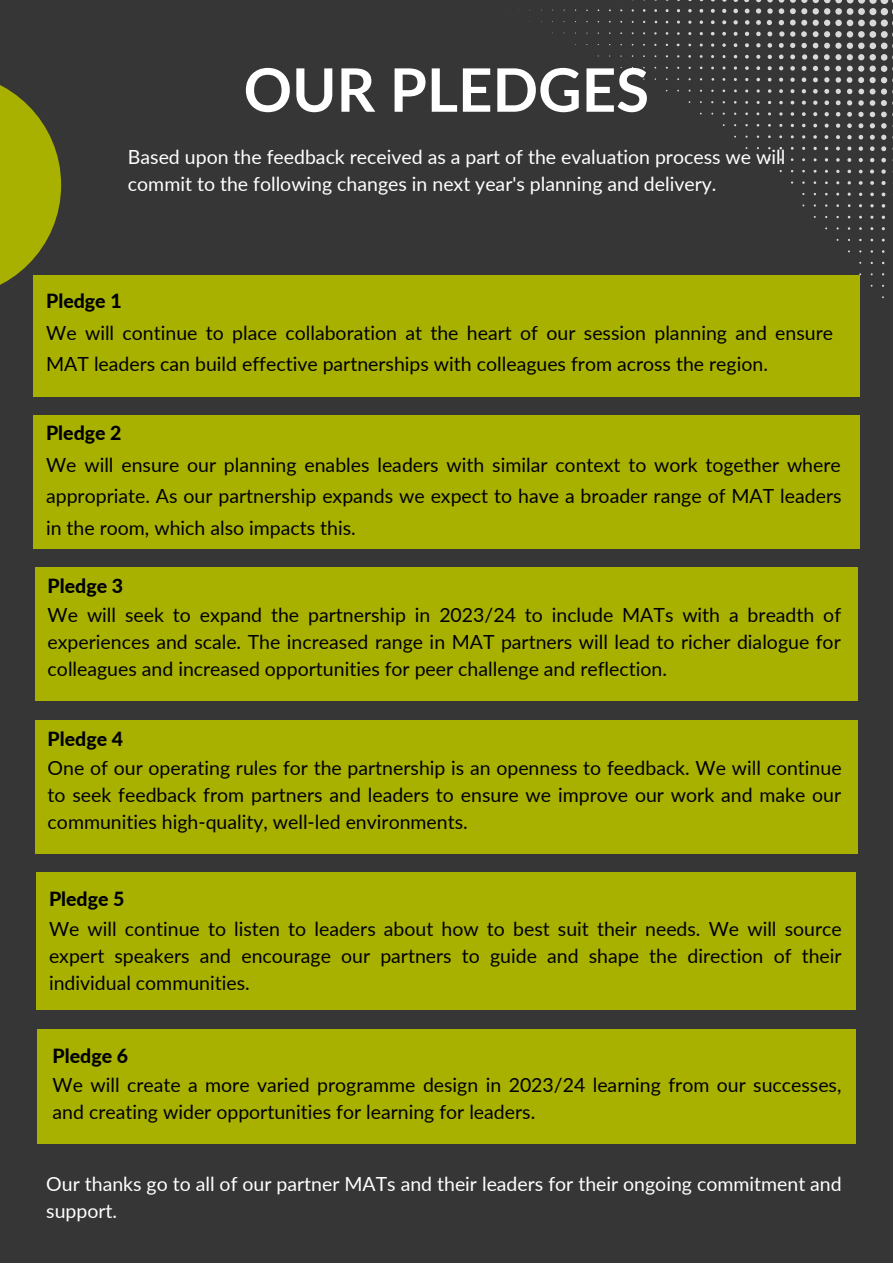
<style>
.page{position:relative;width:893px;height:1264px;background:#fff}
.page>*{position:absolute;margin:0;border:0;box-sizing:border-box;transform-origin:0 0}
.t1{font:700 60px "Lato";color:#fff}
.t2{font:19.5px/27px "Lato";color:#000;text-align:justify}
.t3{font:19.5px/27px "Lato";color:#fff}
.t4{font:800 19.5px "Lato";color:#000}
</style>
<div class="page">
<div style="left:0;top:0;width:892px;height:1262px;background:#363636"></div>
<svg style="left:778px;top:0;width:17px;height:14px"></svg>
<svg style="left:767px;top:8px;width:5px;height:6px"></svg>
<svg style="left:756px;top:8px;width:5px;height:6px"></svg>
<svg style="left:744px;top:9px;width:5px;height:4px"></svg>
<svg style="left:733px;top:9px;width:5px;height:4px"></svg>
<svg style="left:722px;top:9px;width:4px;height:4px"></svg>
<svg style="left:710px;top:9px;width:4px;height:4px"></svg>
<svg style="left:699px;top:9px;width:4px;height:4px"></svg>
<svg style="left:790px;top:20px;width:5px;height:5px"></svg>
<svg style="left:778px;top:20px;width:6px;height:5px"></svg>
<svg style="left:766px;top:20px;width:6px;height:5px"></svg>
<svg style="left:756px;top:20px;width:4px;height:5px"></svg>
<svg style="left:745px;top:20px;width:4px;height:5px"></svg>
<svg style="left:733px;top:20px;width:4px;height:4px"></svg>
<svg style="left:722px;top:20px;width:4px;height:4px"></svg>
<svg style="left:711px;top:20px;width:3px;height:4px"></svg>
<svg style="left:699px;top:20px;width:4px;height:4px"></svg>
<svg style="left:790px;top:31px;width:5px;height:6px"></svg>
<svg style="left:779px;top:31px;width:5px;height:6px"></svg>
<svg style="left:767px;top:32px;width:5px;height:4px"></svg>
<svg style="left:756px;top:32px;width:4px;height:4px"></svg>
<svg style="left:745px;top:32px;width:4px;height:4px"></svg>
<svg style="left:733px;top:32px;width:4px;height:4px"></svg>
<svg style="left:722px;top:32px;width:4px;height:4px"></svg>
<svg style="left:790px;top:43px;width:5px;height:5px"></svg>
<svg style="left:778px;top:43px;width:5px;height:5px"></svg>
<svg style="left:767px;top:43px;width:5px;height:5px"></svg>
<svg style="left:756px;top:43px;width:4px;height:4px"></svg>
<svg style="left:745px;top:43px;width:3px;height:4px"></svg>
<svg style="left:733px;top:43px;width:4px;height:4px"></svg>
<svg style="left:790px;top:54px;width:5px;height:5px"></svg>
<svg style="left:779px;top:55px;width:4px;height:4px"></svg>
<svg style="left:767px;top:55px;width:4px;height:4px"></svg>
<svg style="left:756px;top:55px;width:4px;height:4px"></svg>
<svg style="left:790px;top:66px;width:4px;height:5px"></svg>
<svg style="left:779px;top:66px;width:4px;height:4px"></svg>
<svg style="left:767px;top:66px;width:4px;height:4px"></svg>
<svg style="left:756px;top:66px;width:4px;height:4px"></svg>
<svg style="left:745px;top:66px;width:3px;height:4px"></svg>
<svg style="left:733px;top:66px;width:4px;height:4px"></svg>
<svg style="left:891px;top:0;width:2px;height:83px"></svg>
<svg style="left:801px;top:0;width:87px;height:83px"></svg>
<svg style="left:790px;top:78px;width:4px;height:4px"></svg>
<svg style="left:779px;top:78px;width:4px;height:4px"></svg>
<svg style="left:756px;top:78px;width:4px;height:3px"></svg>
<svg style="left:847px;top:89px;width:5px;height:5px"></svg>
<svg style="left:835px;top:89px;width:5px;height:5px"></svg>
<svg style="left:824px;top:89px;width:5px;height:5px"></svg>
<svg style="left:813px;top:89px;width:4px;height:5px"></svg>
<svg style="left:801px;top:89px;width:5px;height:4px"></svg>
<svg style="left:790px;top:89px;width:4px;height:4px"></svg>
<svg style="left:779px;top:89px;width:3px;height:4px"></svg>
<svg style="left:768px;top:89px;width:3px;height:4px"></svg>
<svg style="left:847px;top:100px;width:5px;height:5px"></svg>
<svg style="left:835px;top:100px;width:5px;height:5px"></svg>
<svg style="left:824px;top:100px;width:5px;height:5px"></svg>
<svg style="left:813px;top:101px;width:4px;height:4px"></svg>
<svg style="left:801px;top:101px;width:4px;height:4px"></svg>
<svg style="left:790px;top:101px;width:4px;height:3px"></svg>
<svg style="left:858px;top:89px;width:35px;height:28px"></svg>
<svg style="left:847px;top:112px;width:4px;height:5px"></svg>
<svg style="left:835px;top:112px;width:5px;height:4px"></svg>
<svg style="left:824px;top:112px;width:4px;height:4px"></svg>
<svg style="left:813px;top:112px;width:4px;height:4px"></svg>
<svg style="left:802px;top:112px;width:3px;height:4px"></svg>
<svg style="left:790px;top:112px;width:4px;height:4px"></svg>
<svg style="left:881px;top:123px;width:5px;height:6px"></svg>
<svg style="left:869px;top:123px;width:5px;height:5px"></svg>
<svg style="left:858px;top:123px;width:5px;height:5px"></svg>
<svg style="left:847px;top:123px;width:4px;height:5px"></svg>
<svg style="left:836px;top:123px;width:4px;height:5px"></svg>
<svg style="left:824px;top:124px;width:4px;height:4px"></svg>
<svg style="left:813px;top:124px;width:4px;height:3px"></svg>
<svg style="left:881px;top:135px;width:5px;height:5px"></svg>
<svg style="left:869px;top:135px;width:5px;height:5px"></svg>
<svg style="left:858px;top:135px;width:5px;height:4px"></svg>
<svg style="left:847px;top:135px;width:4px;height:4px"></svg>
<svg style="left:836px;top:135px;width:4px;height:4px"></svg>
<svg style="left:824px;top:135px;width:4px;height:4px"></svg>
<svg style="left:881px;top:146px;width:5px;height:5px"></svg>
<svg style="left:870px;top:146px;width:4px;height:5px"></svg>
<svg style="left:858px;top:146px;width:4px;height:5px"></svg>
<svg style="left:847px;top:147px;width:4px;height:3px"></svg>
<svg style="left:881px;top:158px;width:4px;height:4px"></svg>
<svg style="left:870px;top:158px;width:4px;height:4px"></svg>
<svg style="left:858px;top:158px;width:4px;height:4px"></svg>
<svg style="left:847px;top:158px;width:4px;height:4px"></svg>
<svg style="left:836px;top:158px;width:3px;height:4px"></svg>
<svg style="left:881px;top:169px;width:4px;height:5px"></svg>
<svg style="left:870px;top:169px;width:4px;height:4px"></svg>
<svg style="left:847px;top:170px;width:4px;height:3px"></svg>
<svg style="left:881px;top:181px;width:4px;height:4px"></svg>
<svg style="left:870px;top:181px;width:3px;height:4px"></svg>
<svg style="left:858px;top:181px;width:4px;height:4px"></svg>
<svg style="left:881px;top:192px;width:4px;height:4px"></svg>
<svg style="left:881px;top:204px;width:4px;height:4px"></svg>
<svg style="left:0;top:85px;width:61px;height:200px"></svg>
<div style="left:33px;top:275px;width:826px;height:121px;background:#a8b100"></div>
<div style="left:33px;top:415px;width:826px;height:133px;background:#a8b100"></div>
<div style="left:35px;top:567px;width:822px;height:134px;background:#a8b100"></div>
<div style="left:35px;top:720px;width:822px;height:134px;background:#a8b100"></div>
<div style="left:37px;top:873px;width:818px;height:136px;background:#a8b100"></div>
<div style="left:37px;top:1029px;width:818px;height:113px;background:#a8b100"></div>
<p class="t1" style="left:243px;top:52px;width:407px">OUR PLEDGES</p>
<p class="t3" style="left:128px;top:143px;width:658px">Based upon the feedback received as a part of the evaluation process we will commit to the following changes in next year's planning and delivery.</p>
<p class="t4" style="left:46px;top:289px;width:77px">Pledge 1</p>
<p class="t2" style="left:46px;top:316px;width:788px;line-height:31.5px">We will continue to place collaboration at the heart of our session planning and ensure<br>MAT leaders can build effective partnerships with colleagues from across the region.</p>
<p class="t4" style="left:46px;top:421px;width:77px">Pledge 2</p>
<p class="t2" style="left:46px;top:448px;width:797px;line-height:31.5px">We will ensure our planning enables leaders with similar context to work together where appropriate. As our partnership expands we expect to have a broader range of MAT leaders in the room, which also impacts this.</p>
<p class="t4" style="left:48px;top:574px;width:77px">Pledge 3</p>
<p class="t2" style="left:48px;top:601px;width:795px">We will seek to expand the partnership in 2023/24 to include MATs with a breadth of experiences and scale. The increased range in MAT partners will lead to richer dialogue for colleagues and increased opportunities for peer challenge and reflection.</p>
<p class="t4" style="left:48px;top:726px;width:77px">Pledge 4</p>
<p class="t2" style="left:48px;top:754px;width:795px">One of our operating rules for the partnership is an openness to feedback. We will continue to seek feedback from partners and leaders to ensure we improve our work and make our communities high-quality, well-led environments.</p>
<p class="t4" style="left:49px;top:887px;width:77px">Pledge 5</p>
<p class="t2" style="left:49px;top:914px;width:794px">We will continue to listen to leaders about how to best suit their needs. We will source expert speakers and encourage our partners to guide and shape the direction of their individual communities.</p>
<p class="t4" style="left:53px;top:1043px;width:77px">Pledge 6</p>
<p class="t2" style="left:53px;top:1070px;width:790px">We will create a more varied programme design in 2023/24 learning from our successes, and creating wider opportunities for learning for leaders.</p>
<p class="t3" style="left:46px;top:1170px;width:797px">Our thanks go to all of our partner MATs and their leaders for their ongoing commitment and support.</p>
</div>
